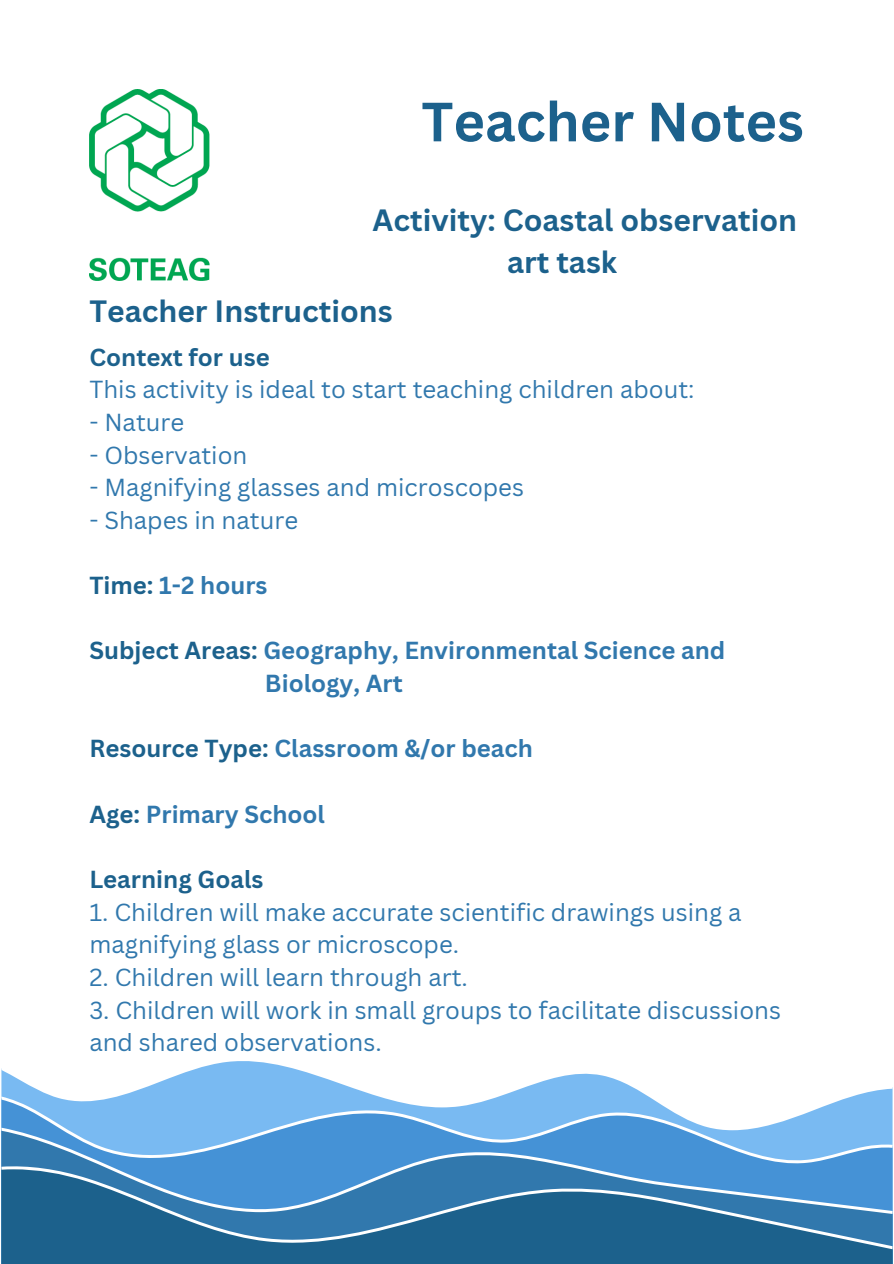
<style>
.page{position:relative;width:894px;height:1264px;background:#fff}
.page>*{position:absolute;margin:0;border:0;box-sizing:border-box;transform-origin:0 0}
.t1{font:700 54px "Canva Sans";color:#1c618c}
.t2{font:700 30px/41.7px "Canva Sans";color:#1c618c}
.t3{font:24px/32.7px "Canva Sans";color:#3178ad}
.t4{font:700 24px/32.7px "Canva Sans";color:#3178ad}
.t5{font:700 24px "Canva Sans";color:#1c618c}
.s1{color:#1c618c}
</style>
<div class="page">
<img style="left:89px;top:89px;width:121px;height:192px">
<svg style="left:1px;top:1061px;width:891px;height:35px"></svg>
<svg style="left:1px;top:1096px;width:891px;height:31px;fill:#79baf2"></svg>
<svg style="left:1px;top:1127px;width:891px;height:37px;fill:#4592d6"></svg>
<div style="left:1px;top:1249px;width:891px;height:14px;background:#1c618c"></div>
<svg style="left:1px;top:1164px;width:891px;height:85px"></svg>
<h1 class="t1" style="left:421px;top:84px;width:384px">Teacher Notes</h1>
<p class="t2" style="left:507px;top:199px;width:291px;text-indent:-134px">Activity: Coastal observation art task</p>
<h2 class="t2" style="left:89px;top:290px;width:305px">Teacher Instructions</h2>
<h2 class="t5" style="left:89px;top:340px;width:182px">Context for use</h2>
<p class="t3" style="left:89px;top:372px;width:606px">This activity is ideal to start teaching children about:</p>
<p class="t3" style="left:89px;top:405px;width:96px">- Nature</p>
<p class="t3" style="left:89px;top:438px;width:159px">- Observation</p>
<p class="t3" style="left:89px;top:470px;width:436px">- Magnifying glasses and microscopes</p>
<p class="t3" style="left:89px;top:503px;width:210px">- Shapes in nature</p>
<p class="t4" style="left:89px;top:568px;width:179px"><span class="s1">Time:</span> 1-2 hours</p>
<h3 class="t4" style="left:265px;top:633px;width:462px;text-indent:-175px"><span class="s1">Subject Areas:</span> Geography, Environmental Science and<br>Biology, Art</h3>
<h3 class="t4" style="left:89px;top:731px;width:445px"><span class="s1">Resource Type:</span> Classroom &amp;/or beach</h3>
<h3 class="t4" style="left:89px;top:797px;width:237px"><span class="s1">Age:</span> Primary School</h3>
<h3 class="t5" style="left:89px;top:862px;width:175px">Learning Goals</h3>
<p class="t3" style="left:89px;top:894px;width:653px">1. Children will make accurate scientific drawings using a magnifying glass or microscope.</p>
<p class="t3" style="left:89px;top:960px;width:380px">2. Children will learn through art.</p>
<p class="t3" style="left:89px;top:992px;width:693px">3. Children will work in small groups to facilitate discussions and shared observations.</p>
</div>
